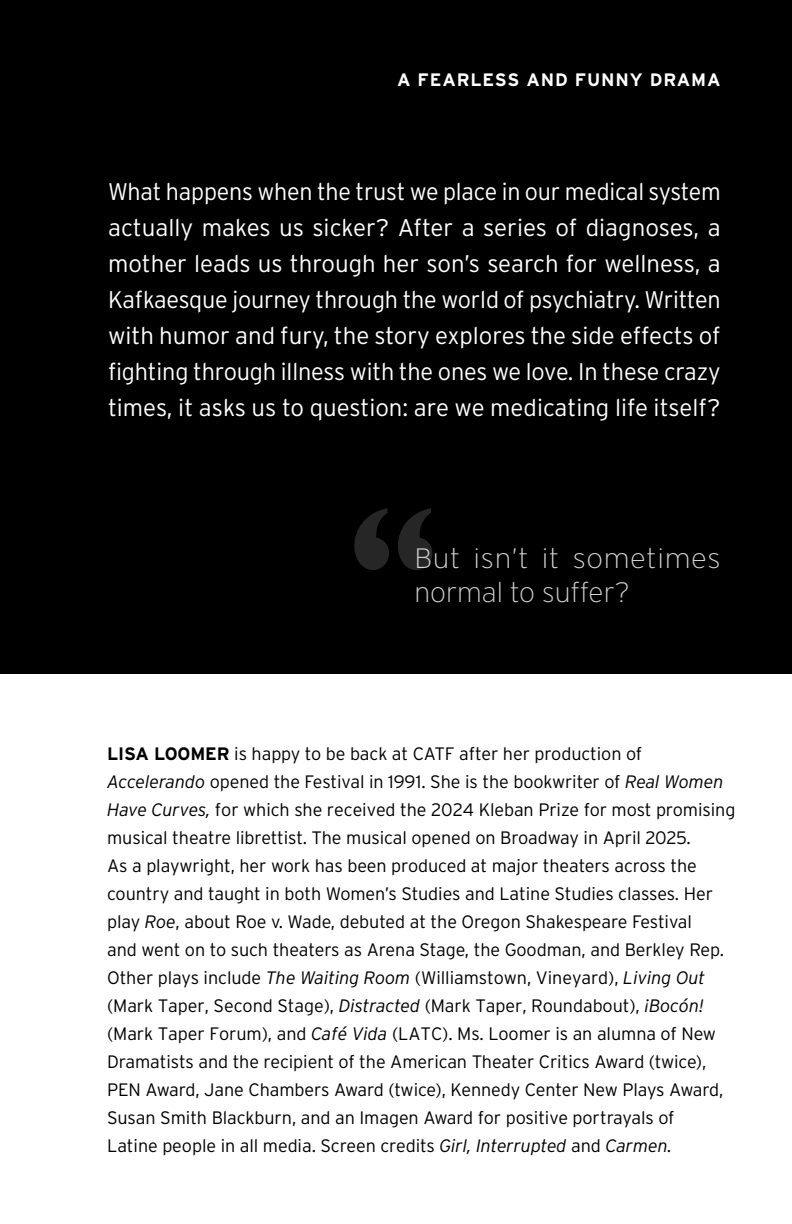
<style>
.page{position:relative;width:792px;height:1224px;background:#fff}
.page>*{position:absolute;margin:0;border:0;box-sizing:border-box;transform-origin:0 0}
.t1{font:200 28px/33.6px "Interstate";letter-spacing:.015em;color:#d1d3d4;scale:1.05 1}
.t2{font:300 24px/36px "Interstate";color:#fff;text-align:justify}
.t3{font:300 18px/28px "Interstate";letter-spacing:-.005em;color:#000}
.t4{font:700 18px "Interstate";letter-spacing:.05em;color:#fff}
.s1{font-weight:700}
.s2{font-style:italic}
</style>
<div class="page">
<div style="left:0;top:0;width:792px;height:674px;background:#000"></div>
<svg style="left:354px;top:508px;width:78px;height:62px"></svg>
<p class="t4" style="left:397px;top:69px;width:325px">A FEARLESS AND FUNNY DRAMA</p>
<p class="t2" style="left:108px;top:173px;width:614px">What happens when the trust we place in our medical system actually makes us sicker? After a series of diagnoses, a mother leads us through her son’s search for wellness, a Kafkaesque journey through the world of psychiatry. Written with humor and fury, the story explores the side effects of fighting through illness with the ones we love. In these crazy times, it asks us to question: are we medicating life itself?</p>
<h1 class="t1" style="left:414px;top:541px;width:293px">But isn’t it sometimes normal to suffer?</h1>
<p class="t3" style="left:107px;top:740px;width:630px"><span class="s1">LISA LOOMER</span> is happy to be back at CATF after her production of <span class="s2">Accelerando</span> opened the Festival in 1991. She is the bookwriter of <span class="s2">Real Women Have Curves,</span> for which she received the 2024 Kleban Prize for most promising musical theatre librettist. The musical opened on Broadway in April 2025.<br>As a playwright, her work has been produced at major theaters across the country and taught in both Women’s Studies and Latine Studies classes. Her play <span class="s2">Roe</span>, about Roe v. Wade, debuted at the Oregon Shakespeare Festival<br>and went on to such theaters as Arena Stage, the Goodman, and Berkley Rep.<br>Other plays include <span class="s2">The Waiting Room</span> (Williamstown, Vineyard), <span class="s2">Living Out </span>(Mark Taper, Second Stage), <span class="s2">Distracted</span> (Mark Taper, Roundabout), <span class="s2">¡Bocón! </span>(Mark Taper Forum), and <span class="s2">Café Vida</span> (LATC). Ms. Loomer is an alumna of New Dramatists and the recipient of the American Theater Critics Award (twice), PEN Award, Jane Chambers Award (twice), Kennedy Center New Plays Award, Susan Smith Blackburn, and an Imagen Award for positive portrayals of<br>Latine people in all media. Screen credits <span class="s2">Girl, Interrupted</span> and <span class="s2">Carmen.</span></p>
</div>
